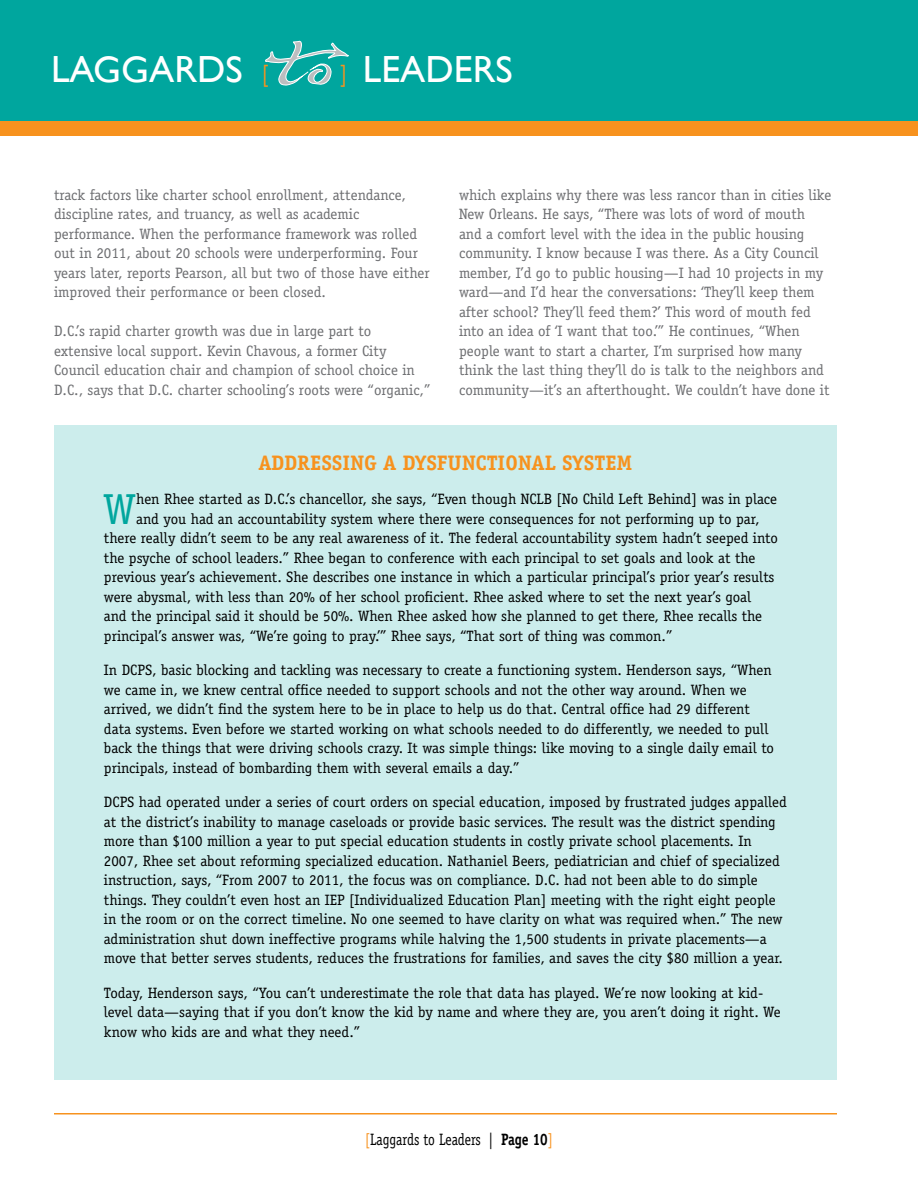
<style>
.page{position:relative;width:918px;height:1188px;background:#fff}
.page>*{position:absolute;margin:0;border:0;box-sizing:border-box;transform-origin:0 0}
.t1{font:43.5px "Officina Serif Std";color:#00a69e}
.t2{font:37.8px "Gill Sans";color:#fff}
.t3{font:700 21px "Officina Serif Std";color:#f7921e}
.t4{font:16.5px "Officina Serif Std";color:#000;scale:.82 1}
.t5{font:15px/19.5px "Officina Serif Std";color:#000}
.t6{font:15px/19.5px "Officina Serif Std";color:#6d6e71}
.s1{font-family:"Officina Serif Std";font-size:24px;color:#f7921e}
.s2{color:#f7921e}
.s3{font-weight:700}
</style>
<div class="page">
<div style="left:0;top:0;width:918px;height:122px;background:#00a69e"></div>
<svg style="left:265px;top:40px;width:84px;height:46px"></svg>
<div style="left:0;top:122px;width:918px;height:14px;background:#f7921e"></div>
<hr style="left:54px;top:1113px;width:783px;height:1px;background:#f7921e">
<div style="left:54px;top:426px;width:783px;height:654px;background:#ccedec"></div>
<h2 class="t2" style="left:51px;top:47px;width:220px">LAGGARDS <span class="s1">[</span></h2>
<h2 class="t2" style="left:340px;top:47px;width:174px"><span class="s1">]</span> LEADERS</h2>
<p class="t6" style="left:54px;top:185px;width:377px">track factors like charter school enrollment, attendance, discipline rates, and truancy, as well as academic performance. When the performance framework was rolled out in 2011, about 20 schools were underperforming. Four years later, reports Pearson, all but two of those have either improved their performance or been closed.</p>
<p class="t6" style="left:54px;top:321px;width:378px">D.C.’s rapid charter growth was due in large part to extensive local support. Kevin Chavous, a former City Council education chair and champion of school choice in D.C., says that D.C. charter schooling’s roots were “organic,”</p>
<p class="t6" style="left:459px;top:185px;width:374px">which explains why there was less rancor than in cities like New Orleans. He says, “There was lots of word of mouth and a comfort level with the idea in the public housing community. I know because I was there. As a City Council member, I’d go to public housing—I had 10 projects in my ward—and I’d hear the conversations: ‘They’ll keep them after school? They’ll feed them?’ This word of mouth fed into an idea of ‘I want that too.’” He continues, “When people want to start a charter, I’m surprised how many think the last thing they’ll do is talk to the neighbors and community—it’s an afterthought. We couldn’t have done it</p>
<h3 class="t3" style="left:258px;top:450px;width:376px">ADDRESSING A DYSFUNCTIONAL SYSTEM</h3>
<h1 class="t1" style="left:103px;top:484px;width:34px">W</h1>
<p class="t5" style="left:136px;top:490px;width:642px">hen Rhee started as D.C.’s chancellor, she says, “Even though NCLB [No Child Left Behind] was in place</p>
<p class="t5" style="left:136px;top:509px;width:625px">and you had an accountability system where there were consequences for not performing up to par,</p>
<p class="t5" style="left:104px;top:529px;width:676px">there really didn’t seem to be any real awareness of it. The federal accountability system hadn’t seeped into</p>
<p class="t5" style="left:104px;top:548px;width:653px">the psyche of school leaders.” Rhee began to conference with each principal to set goals and look at the</p>
<p class="t5" style="left:104px;top:568px;width:672px">previous year’s achievement. She describes one instance in which a particular principal’s prior year’s results</p>
<p class="t5" style="left:104px;top:587px;width:649px">were abysmal, with less than 20% of her school proficient. Rhee asked where to set the next year’s goal</p>
<p class="t5" style="left:104px;top:607px;width:660px">and the principal said it should be 50%. When Rhee asked how she planned to get there, Rhee recalls the</p>
<p class="t5" style="left:104px;top:626px;width:570px">principal’s answer was, “We’re going to pray.’” Rhee says, “That sort of thing was common.”</p>
<p class="t5" style="left:104px;top:661px;width:672px">In DCPS, basic blocking and tackling was necessary to create a functioning system. Henderson says, “When we came in, we knew central office needed to support schools and not the other way around. When we arrived, we didn’t find the system here to be in place to help us do that. Central office had 29 different data systems. Even before we started working on what schools needed to do differently, we needed to pull back the things that were driving schools crazy. It was simple things: like moving to a single daily email to principals, instead of bombarding them with several emails a day.”</p>
<p class="t5" style="left:104px;top:793px;width:684px">DCPS had operated under a series of court orders on special education, imposed by frustrated judges appalled at the district’s inability to manage caseloads or provide basic services. The result was the district spending more than $100 million a year to put special education students in costly private school placements. In 2007, Rhee set about reforming specialized education. Nathaniel Beers, pediatrician and chief of specialized instruction, says, “From 2007 to 2011, the focus was on compliance. D.C. had not been able to do simple things. They couldn’t even host an IEP [Individualized Education Plan] meeting with the right eight people in the room or on the correct timeline. No one seemed to have clarity on what was required when.” The new administration shut down ineffective programs while halving the 1,500 students in private placements—a move that better serves students, reduces the frustrations for families, and saves the city $80 million a year.</p>
<p class="t5" style="left:104px;top:983px;width:678px">Today, Henderson says, “You can’t underestimate the role that data has played. We’re now looking at kid&shy;level data—saying that if you don’t know the kid by name and where they are, you aren’t doing it right. We know who kids are and what they need.”</p>
<p class="t4" style="left:365px;top:1130px;width:231px"><span class="s2">[</span>Laggards to Leaders | <span class="s3">Page 10</span><span class="s2">]</span></p>
</div>
